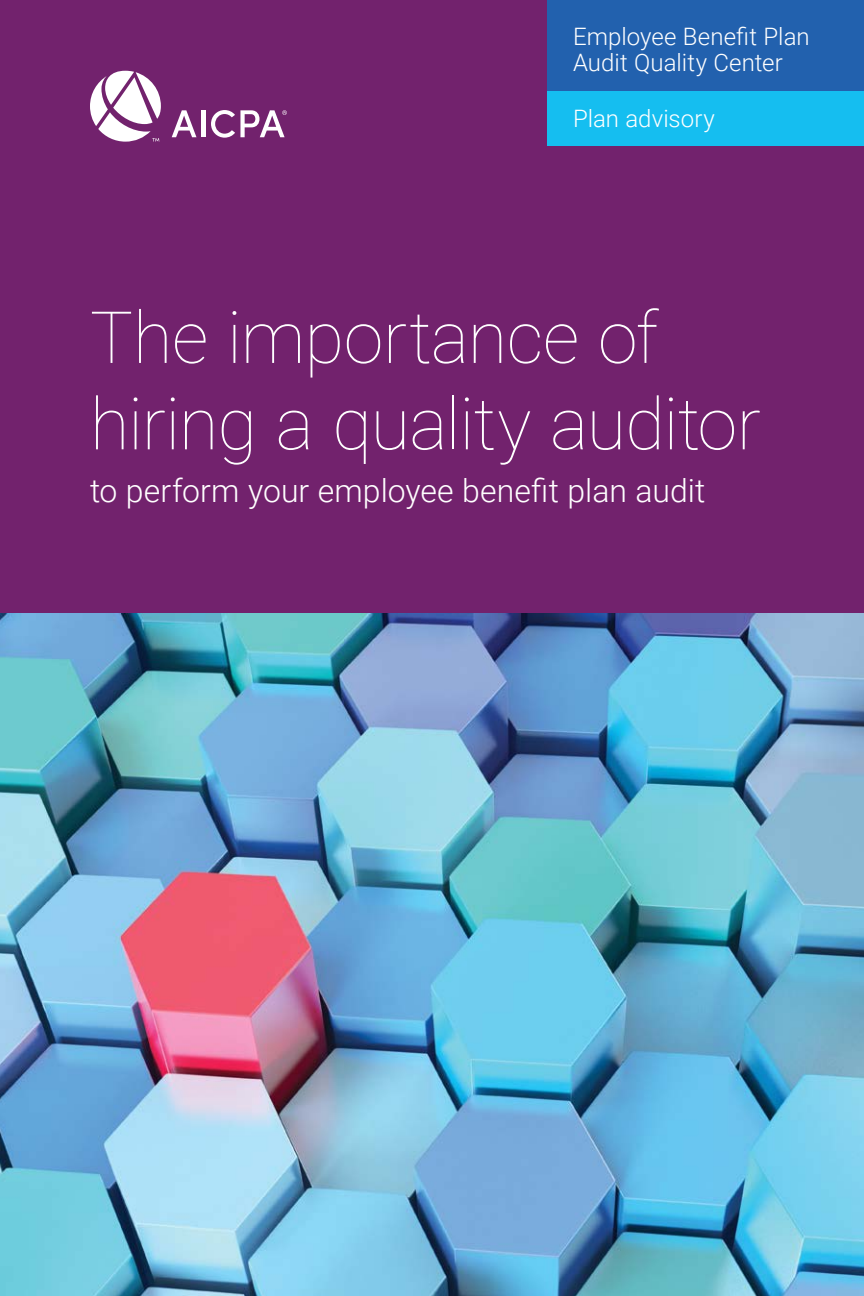
<style>
.page{position:relative;width:864px;height:1296px;background:#fff}
.page>*{position:absolute;margin:0;border:0;box-sizing:border-box;transform-origin:0 0}
.t1{font:100 72px/86.4px "Roboto";letter-spacing:-.01em;color:#fff}
.t2{font:300 32px "Roboto";letter-spacing:.005em;color:#fff}
.t3{font:300 24px/26px "Roboto";letter-spacing:.005em;color:#fff}
</style>
<div class="page">
<div style="left:0;top:0;width:864px;height:641px;background:#72226d"></div>
<div style="left:547px;top:0;width:317px;height:91px;background:#2261ae"></div>
<img style="left:0;top:613px;width:864px;height:683px">
<div style="left:547px;top:91px;width:317px;height:55px;background:#15bef0"></div>
<svg style="left:90px;top:71px;width:71px;height:71px"></svg>
<svg style="left:172px;top:110px;width:24px;height:27px"></svg>
<hr style="left:201px;top:110px;width:4px;height:27px;background:#fff">
<svg style="left:211px;top:110px;width:76px;height:28px"></svg>
<p class="t3" style="left:573px;top:23px;width:238px">Employee Benefit Plan<br>Audit Quality Center</p>
<p class="t3" style="left:573px;top:105px;width:143px">Plan advisory</p>
<h1 class="t1" style="left:90px;top:291px;width:672px">The importance of hiring a quality auditor</h1>
<h2 class="t2" style="left:90px;top:468px;width:617px">to perform your employee benefit plan audit</h2>
</div>
